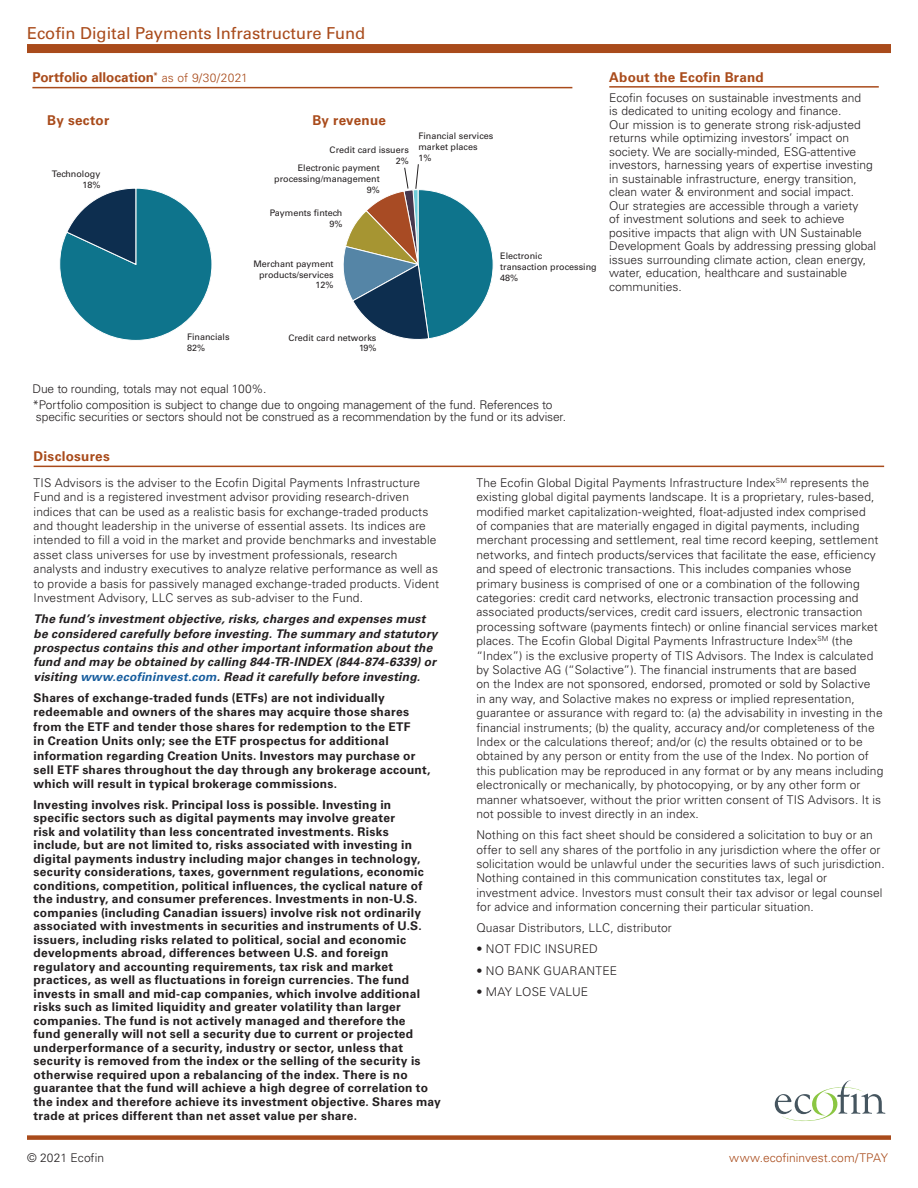
<style>
.page{position:relative;width:918px;height:1188px;background:#fff}
.page>*{position:absolute;margin:0;border:0;box-sizing:border-box;transform-origin:0 0}
.t1{font:16.5px "Univers LT Std";color:#a94b1b}
.t2{font:700 13.5px "Univers LT Std";letter-spacing:.015em;color:#a94b1b}
.t3{font:700 13.5px "Univers LT Std";letter-spacing:-.005em;color:#a94b1b}
.t4{font:300 12px/14.4px "Univers LT Std";letter-spacing:.005em;color:#231f20}
.t5{font:700 12px/13.5px "Univers LT Std";letter-spacing:.02em;color:#231f20}
.t6{font:italic 700 12px/14.4px "Univers LT Std";letter-spacing:.02em;color:#231f20}
.t7{font:300 12px "Univers LT Std";letter-spacing:.005em;color:#a94b1b}
.t8{font:300 12px "Univers LT Std";letter-spacing:.025em;color:#231f20}
.t9{font:9px/10.8px "Univers LT Std";color:#231f20;text-align:right}
.s1{font-weight:300;font-size:12px}
.s2{color:#175d9e}
</style>
<div class="page">
<div style="left:27px;top:1135px;width:864px;height:5px;background:#a94b1b"></div>
<div style="left:27px;top:44px;width:864px;height:9px;background:#a94b1b"></div>
<hr style="left:34px;top:466px;width:850px;height:1px;background:#a94b1b">
<svg style="left:343px;top:164px;width:151px;height:176px"></svg>
<svg style="left:59px;top:188px;width:153px;height:153px"></svg>
<hr style="left:32px;top:87px;width:540px;height:1px;background:#a94b1b">
<hr style="left:609px;top:86px;width:270px;height:2px;background:#a94b1b">
<svg style="left:775px;top:1080px;width:110px;height:42px"></svg>
<h1 class="t1" style="left:27px;top:23px;width:340px">Ecofin Digital Payments Infrastructure Fund</h1>
<p class="t3" style="left:32px;top:70px;width:217px">Portfolio allocation<sup>*</sup> <span class="s1">as of 9/30/2021</span></p>
<p class="t2" style="left:609px;top:69px;width:156px">About the Ecofin Brand</p>
<p class="t4" style="left:609px;top:91px;width:269px;line-height:13.5px">Ecofin focuses on sustainable investments and<br>is dedicated to uniting ecology and finance.<br>Our mission is to generate strong risk-adjusted returns while optimizing investors’ impact on society. We are socially-minded, ESG-attentive investors, harnessing years of expertise investing in sustainable infrastructure, energy transition, clean water &amp; environment and social impact.<br>Our strategies are accessible through a variety<br>of investment solutions and seek to achieve positive impacts that align with UN Sustainable Development Goals by addressing pressing global issues surrounding climate action, clean energy, water, education, healthcare and sustainable communities.</p>
<p class="t2" style="left:47px;top:112px;width:64px">By sector</p>
<p class="t2" style="left:312px;top:112px;width:75px">By revenue</p>
<p class="t9" style="left:418px;top:131px;width:77px;text-align:left">Financial services market places<br>1%</p>
<p class="t9" style="left:330px;top:144px;width:81px">Credit card issuers<br>2%</p>
<p class="t9" style="left:274px;top:162px;width:107px">Electronic payment processing/management<br>9%</p>
<p class="t9" style="left:52px;top:168px;width:50px">Technology<br>18%</p>
<p class="t9" style="left:270px;top:208px;width:74px">Payments fintech<br>9%</p>
<p class="t9" style="left:253px;top:258px;width:82px">Merchant payment products/services<br>12%</p>
<p class="t9" style="left:500px;top:251px;width:98px;text-align:left">Electronic<br>transaction processing<br>48%</p>
<p class="t9" style="left:187px;top:331px;width:44px;text-align:left">Financials<br>82%</p>
<p class="t9" style="left:288px;top:332px;width:90px">Credit card networks<br>19%</p>
<p class="t4" style="left:32px;top:382px;width:522px;line-height:15.3px">Due to rounding, totals may not equal 100%.<br>*Portfolio composition is subject to change due to ongoing management of the fund. References to</p>
<p class="t4" style="left:36px;top:409px;width:532px">specific securities or sectors should not be construed as a recommendation by the fund or its adviser.</p>
<p class="t2" style="left:34px;top:448px;width:78px">Disclosures</p>
<p class="t4" style="left:34px;top:475px;width:407px">TIS Advisors is the adviser to the Ecofin Digital Payments Infrastructure Fund and is a registered investment advisor providing research-driven indices that can be used as a realistic basis for exchange-traded products and thought leadership in the universe of essential assets. Its indices are intended to fill a void in the market and provide benchmarks and investable asset class universes for use by investment professionals, research analysts and industry executives to analyze relative performance as well as to provide a basis for passively managed exchange-traded products. Vident Investment Advisory, LLC serves as sub-adviser to the Fund.</p>
<p class="t6" style="left:34px;top:612px;width:405px">The fund’s investment objective, risks, charges and expenses must be considered carefully before investing. The summary and statutory prospectus contains this and other important information about the fund and may be obtained by calling 844-TR-INDEX (844-874-6339) or visiting <span class="s2">www.ecofininvest.com</span>. Read it carefully before investing.</p>
<p class="t5" style="left:34px;top:691px;width:398px;line-height:14.4px">Shares of exchange-traded funds (ETFs) are not individually redeemable and owners of the shares may acquire those shares from the ETF and tender those shares for redemption to the ETF<br>in Creation Units only; see the ETF prospectus for additional information regarding Creation Units. Investors may purchase or sell ETF shares throughout the day through any brokerage account, which will result in typical brokerage commissions.</p>
<p class="t5" style="left:34px;top:798px;width:409px">Investing involves risk. Principal loss is possible. Investing in<br>specific sectors such as digital payments may involve greater<br>risk and volatility than less concentrated investments. Risks<br>include, but are not limited to, risks associated with investing in digital payments industry including major changes in technology, security considerations, taxes, government regulations, economic conditions, competition, political influences, the cyclical nature of the industry, and consumer preferences. Investments in non-U.S. companies (including Canadian issuers) involve risk not ordinarily associated with investments in securities and instruments of U.S. issuers, including risks related to political, social and economic developments abroad, differences between U.S. and foreign regulatory and accounting requirements, tax risk and market practices, as well as fluctuations in foreign currencies. The fund invests in small and mid-cap companies, which involve additional risks such as limited liquidity and greater volatility than larger companies. The fund is not actively managed and therefore the<br>fund generally will not sell a security due to current or projected underperformance of a security, industry or sector, unless that security is removed from the index or the selling of the security is otherwise required upon a rebalancing of the index. There is no guarantee that the fund will achieve a high degree of correlation to the index and therefore achieve its investment objective. Shares may trade at prices different than net asset value per share.</p>
<p class="t4" style="left:476px;top:475px;width:409px">The Ecofin Global Digital Payments Infrastructure Index<sup>SM</sup> represents the existing global digital payments landscape. It is a proprietary, rules-based, modified market capitalization-weighted, float-adjusted index comprised<br>of companies that are materially engaged in digital payments, including merchant processing and settlement, real time record keeping, settlement networks, and fintech products/services that facilitate the ease, efficiency and speed of electronic transactions. This includes companies whose primary business is comprised of one or a combination of the following categories: credit card networks, electronic transaction processing and associated products/services, credit card issuers, electronic transaction processing software (payments fintech) or online financial services market places. The Ecofin Global Digital Payments Infrastructure Index<sup>SM</sup> (the “Index”) is the exclusive property of TIS Advisors. The Index is calculated by Solactive AG (“Solactive”). The financial instruments that are based<br>on the Index are not sponsored, endorsed, promoted or sold by Solactive<br>in any way, and Solactive makes no express or implied representation, guarantee or assurance with regard to: (a) the advisability in investing in the financial instruments; (b) the quality, accuracy and/or completeness of the Index or the calculations thereof; and/or (c) the results obtained or to be obtained by any person or entity from the use of the Index. No portion of this publication may be reproduced in any format or by any means including electronically or mechanically, by photocopying, or by any other form or manner whatsoever, without the prior written consent of TIS Advisors. It is not possible to invest directly in an index.</p>
<p class="t4" style="left:476px;top:828px;width:410px">Nothing on this fact sheet should be considered a solicitation to buy or an offer to sell any shares of the portfolio in any jurisdiction where the offer or solicitation would be unlawful under the securities laws of such jurisdiction.<br>Nothing contained in this communication constitutes tax, legal or investment advice. Investors must consult their tax advisor or legal counsel for advice and information concerning their particular situation.</p>
<p class="t4" style="left:476px;top:921px;width:197px">Quasar Distributors, LLC, distributor</p>
<p class="t4" style="left:476px;top:942px;width:123px">• NOT FDIC INSURED</p>
<p class="t8" style="left:476px;top:963px;width:142px">• NO BANK GUARANTEE</p>
<p class="t4" style="left:476px;top:984px;width:113px">• MAY LOSE VALUE</p>
<p class="t4" style="left:27px;top:1151px;width:79px">© 2021 Ecofin</p>
<p class="t7" style="left:729px;top:1151px;width:160px">www.ecofininvest.com/TPAY</p>
</div>
